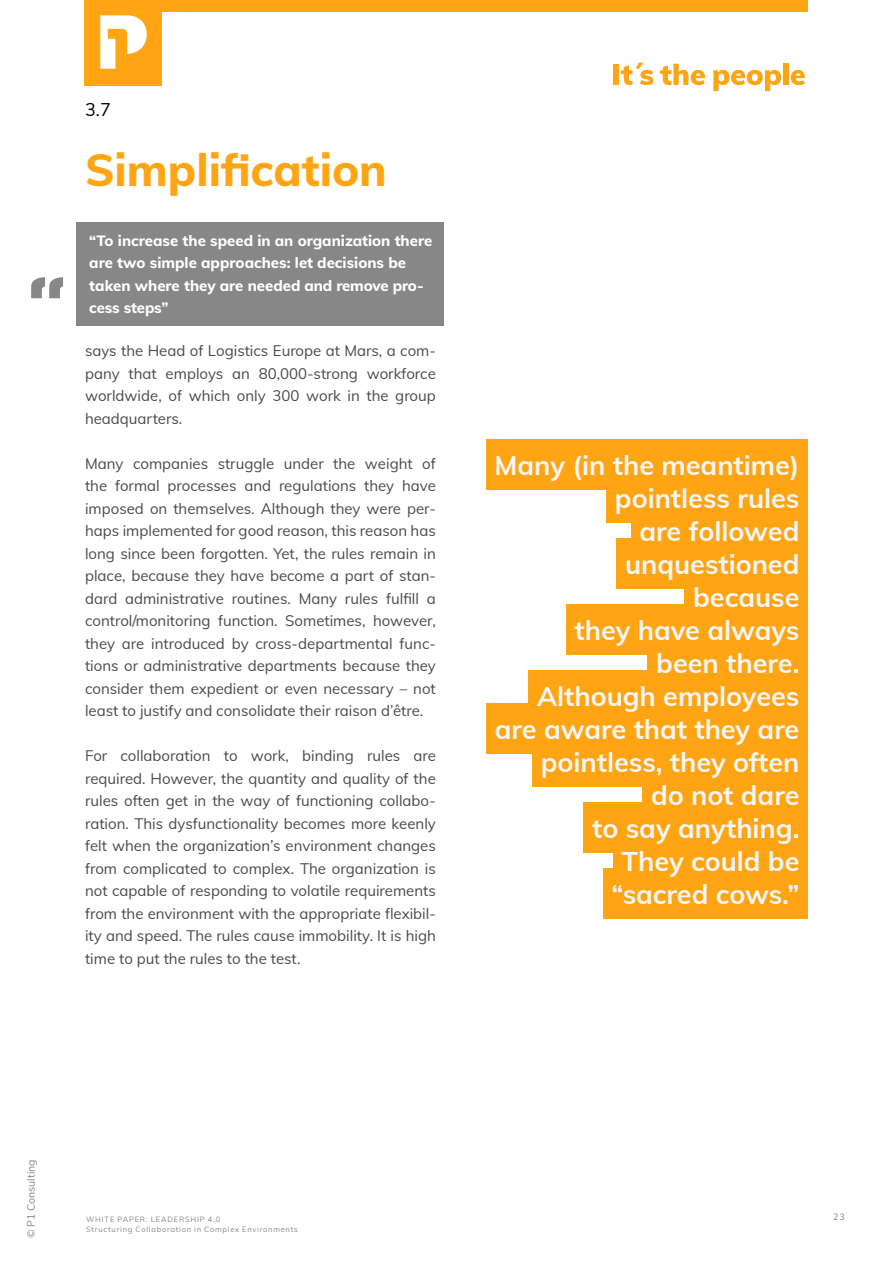
<style>
.page{position:relative;width:893px;height:1263px;background:#fff}
.page>*{position:absolute;margin:0;border:0;box-sizing:border-box;transform-origin:0 0}
.t1{font:800 45px "Mulish";color:#ffa514}
.t2{font:700 27px/33px "Mulish";color:#f6f6f6;text-align:right}
.t3{font:18px "Mulish";color:#000}
.t4{font:15px/22.5px "Mulish";color:#4a4a49;text-align:justify}
.t5{font:800 15px/22.5px "Mulish";color:#fff}
.t6{font:10.5px "Mulish";color:#878787}
.t7{font:9px "Mulish";color:#878787}
.t8{font:7.5px/10.5px "Mulish";letter-spacing:.1em;color:#878787}
</style>
<div class="page">
<div style="left:85px;top:0;width:77px;height:86px;background:#ffa514"></div>
<svg style="left:100px;top:15px;width:47px;height:54px"></svg>
<div style="left:614px;top:64px;width:5px;height:21px;background:#ffa514"></div>
<svg style="left:621px;top:63px;width:32px;height:22px"></svg>
<svg style="left:660px;top:64px;width:45px;height:21px"></svg>
<svg style="left:713px;top:70px;width:68px;height:21px"></svg>
<div style="left:783px;top:64px;width:5px;height:21px;background:#ffa514"></div>
<svg style="left:791px;top:70px;width:14px;height:15px"></svg>
<div style="left:85px;top:0;width:723px;height:11px;background:#ffa514"></div>
<div style="left:77px;top:222px;width:367px;height:103px;background:#878787"></div>
<div style="left:486px;top:439px;width:322px;height:51px;background:#ffa514"></div>
<div style="left:606px;top:472px;width:202px;height:51px;background:#ffa514"></div>
<div style="left:631px;top:505px;width:177px;height:51px;background:#ffa514"></div>
<div style="left:617px;top:538px;width:191px;height:51px;background:#ffa514"></div>
<div style="left:685px;top:571px;width:123px;height:51px;background:#ffa514"></div>
<div style="left:566px;top:604px;width:242px;height:51px;background:#ffa514"></div>
<div style="left:648px;top:637px;width:160px;height:51px;background:#ffa514"></div>
<div style="left:528px;top:670px;width:280px;height:51px;background:#ffa514"></div>
<div style="left:486px;top:703px;width:322px;height:51px;background:#ffa514"></div>
<div style="left:532px;top:736px;width:276px;height:51px;background:#ffa514"></div>
<div style="left:642px;top:769px;width:166px;height:51px;background:#ffa514"></div>
<div style="left:584px;top:802px;width:224px;height:51px;background:#ffa514"></div>
<div style="left:613px;top:835px;width:195px;height:51px;background:#ffa514"></div>
<div style="left:603px;top:868px;width:205px;height:51px;background:#ffa514"></div>
<svg style="left:31px;top:277px;width:32px;height:21px"></svg>
<p class="t3" style="left:85px;top:96px;width:27px">3.7</p>
<h1 class="t1" style="left:85px;top:137px;width:303px">Simplification</h1>
<p class="t5" style="left:89px;top:228px;width:345px">“To increase the speed in an organization there are two simple approaches: let decisions be taken where they are needed and remove pro&shy;cess steps”</p>
<p class="t4" style="left:85px;top:339px;width:352px">says the Head of Logistics Europe at Mars, a com&shy;pany that employs an 80,000-strong workforce worldwide, of which only 300 work in the group headquarters.</p>
<p class="t4" style="left:85px;top:451px;width:352px">Many companies struggle under the weight of the formal processes and regulations they have imposed on themselves. Although they were per&shy;haps implemented for good reason, this reason has long since been forgotten. Yet, the rules remain in place, because they have become a part of stan&shy;dard administrative routines. Many rules fulfill a control/monitoring function. Sometimes, however, they are introduced by cross-departmental func&shy;tions or administrative departments because they consider them expedient or even necessary – not least to justify and consolidate their raison d’être.</p>
<p class="t4" style="left:85px;top:744px;width:352px">For collaboration to work, binding rules are required. However, the quantity and quality of the rules often get in the way of functioning collabo&shy;ration. This dysfunctionality becomes more keenly felt when the organization’s environment changes from complicated to complex. The organization is not capable of responding to volatile requirements from the environment with the appropriate flexibil&shy;ity and speed. The rules cause immobility. It is high time to put the rules to the test.</p>
<h2 class="t2" style="left:495px;top:447px;width:306px">Many (in the meantime) pointless rules<br>are followed unquestioned<br>because<br>they have always<br>been there.<br>Although employees are aware that they are pointless, they often<br>do not dare<br>to say anything.<br>They could be<br>“sacred cows.”</h2>
<p class="t6" style="left:23px;top:1238px;width:80px;rotate:-90deg">© P1 Consulting</p>
<p class="t8" style="left:86px;top:1213px;width:213px">WHITE PAPER: LEADERSHIP 4.0<br>Structuring Collaboration in Complex Environments</p>
<p class="t7" style="left:833px;top:1210px;width:13px">23</p>
</div>
